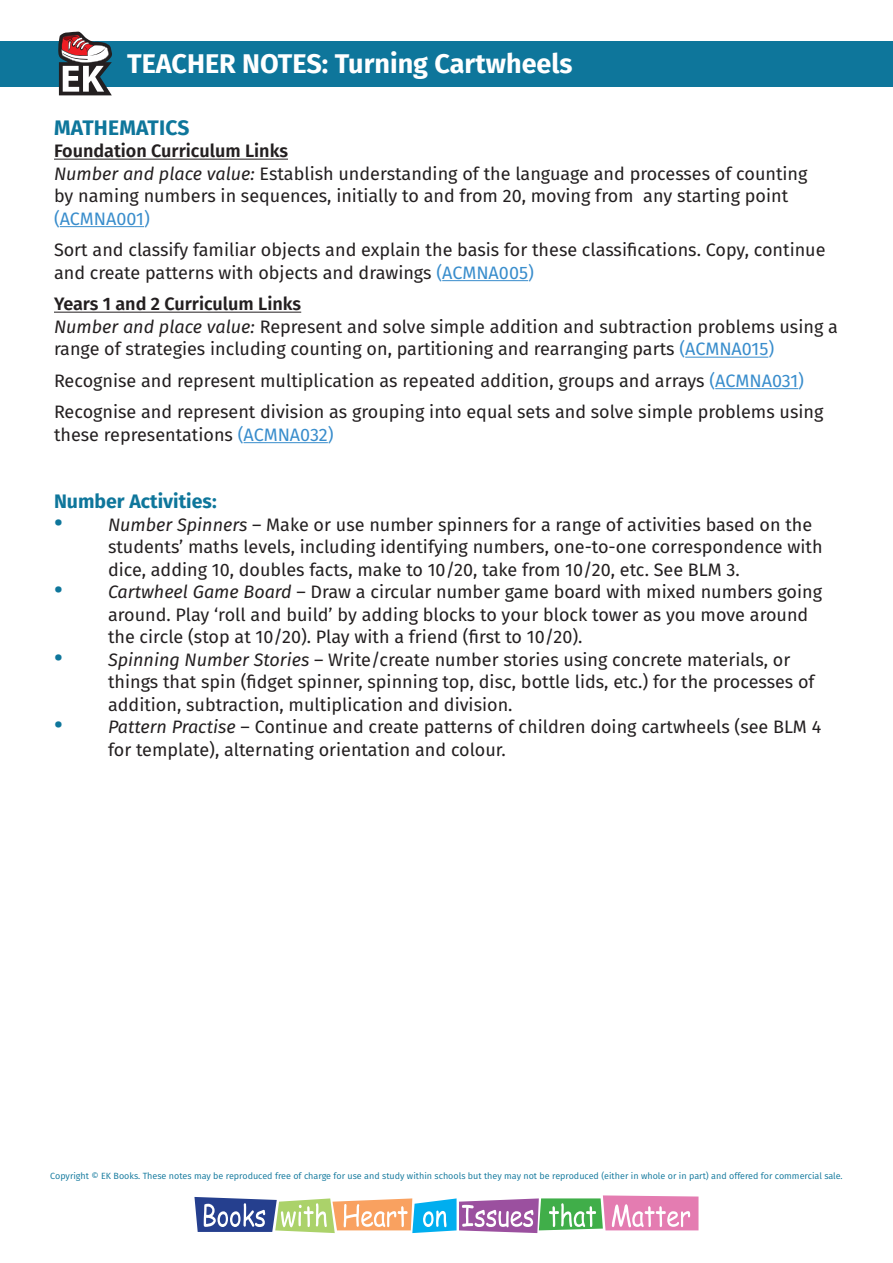
<style>
.page{position:relative;width:893px;height:1263px;background:#fff}
.page>*{position:absolute;margin:0;border:0;box-sizing:border-box;transform-origin:0 0}
.t1{font:700 27px "Fira Sans";color:#fff}
.t2{font:700 21px "Fira Sans";letter-spacing:.01em;color:#0e769b}
.t3{font:700 19.5px "Fira Sans";color:#0e769b}
.t4{font:18px/22.5px "Fira Sans";color:#231f20}
.t5{font:18px "Fira Sans";color:#398dcc}
.t6{font:9px "Fira Sans";color:#0e769b}
.s1{font-weight:600}
.s2{font-style:italic}
.s3{color:#398dcc}
.s4{font-family:"Montserrat";font-weight:900;font-size:24px;color:#0e769b}
</style>
<div class="page">
<svg style="left:194px;top:1195px;width:504px;height:38px"></svg>
<div style="left:0;top:41px;width:893px;height:45px;background:#0e769b"></div>
<svg style="left:58px;top:32px;width:54px;height:63px"></svg>
<hr style="left:54px;top:159px;width:234px;height:1px;background:#231f20">
<hr style="left:60px;top:226px;width:84px;height:1px;background:#398dcc">
<hr style="left:442px;top:280px;width:86px;height:1px;background:#398dcc">
<hr style="left:54px;top:312px;width:247px;height:1px;background:#231f20">
<hr style="left:685px;top:357px;width:83px;height:1px;background:#398dcc">
<hr style="left:715px;top:388px;width:83px;height:1px;background:#398dcc">
<hr style="left:244px;top:442px;width:84px;height:1px;background:#398dcc">
<h1 class="t1" style="left:127px;top:41px;width:447px">TEACHER NOTES: Turning Cartwheels</h1>
<p class="t2" style="left:54px;top:110px;width:137px">MATHEMATICS</p>
<p class="t4" style="left:54px;top:139px;width:755px"><span class="s1">Foundation Curriculum Links<br></span><span class="s2">Number and place value:</span> Establish understanding of the language and processes of counting by naming numbers in sequences, initially to and from 20, moving from any starting point</p>
<p class="t5" style="left:54px;top:205px;width:97px">(ACMNA001)</p>
<p class="t4" style="left:54px;top:238px;width:773px">Sort and classify familiar objects and explain the basis for these classifications. Copy, continue and create patterns with objects and drawings <span class="s3">(ACMNA005)</span></p>
<p class="t4" style="left:54px;top:292px;width:785px"><span class="s1">Years 1 and 2 Curriculum Links<br></span><span class="s2">Number and place value:</span> Represent and solve simple addition and subtraction problems using a range of strategies including counting on, partitioning and rearranging parts <span class="s3">(ACMNA015)</span></p>
<p class="t4" style="left:54px;top:364px;width:771px;line-height:31.5px">Recognise and represent multiplication as repeated addition, groups and arrays <span class="s3">(ACMNA031)<br></span>Recognise and represent division as grouping into equal sets and solve simple problems using</p>
<p class="t4" style="left:54px;top:423px;width:281px">these representations <span class="s3">(ACMNA032)</span></p>
<p class="t3" style="left:54px;top:485px;width:164px">Number Activities:</p>
<p class="t4" style="left:54px;top:513px;width:760px"><span class="s4">·</span> <span class="s2">Number Spinners</span> – Make or use number spinners for a range of activities based on the</p>
<p class="t4" style="left:108px;top:535px;width:716px">students’ maths levels, including identifying numbers, one-to-one correspondence with</p>
<p class="t4" style="left:108px;top:558px;width:633px">dice, adding 10, doubles facts, make to 10/20, take from 10/20, etc. See BLM 3.</p>
<p class="t4" style="left:54px;top:580px;width:769px"><span class="s4">·</span> <span class="s2">Cartwheel Game Board</span> – Draw a circular number game board with mixed numbers going</p>
<p class="t4" style="left:108px;top:603px;width:702px">around. Play ‘roll and build’ by adding blocks to your block tower as you move around</p>
<p class="t4" style="left:108px;top:625px;width:476px">the circle (stop at 10/20). Play with a friend (first to 10/20).</p>
<p class="t4" style="left:54px;top:648px;width:738px"><span class="s4">·</span> <span class="s2">Spinning Number Stories</span> – Write/create number stories using concrete materials, or</p>
<p class="t4" style="left:108px;top:670px;width:708px">things that spin (fidget spinner, spinning top, disc, bottle lids, etc.) for the processes of</p>
<p class="t4" style="left:108px;top:693px;width:406px">addition, subtraction, multiplication and division.</p>
<p class="t4" style="left:54px;top:715px;width:769px"><span class="s4">·</span> <span class="s2">Pattern Practise</span> – Continue and create patterns of children doing cartwheels (see BLM 4</p>
<p class="t4" style="left:108px;top:738px;width:399px">for template), alternating orientation and colour.</p>
<p class="t6" style="left:50px;top:1169px;width:794px">Copyright © EK Books. These notes may be reproduced free of charge for use and study within schools but they may not be reproduced (either in whole or in part) and offered for commercial sale.</p>
</div>
